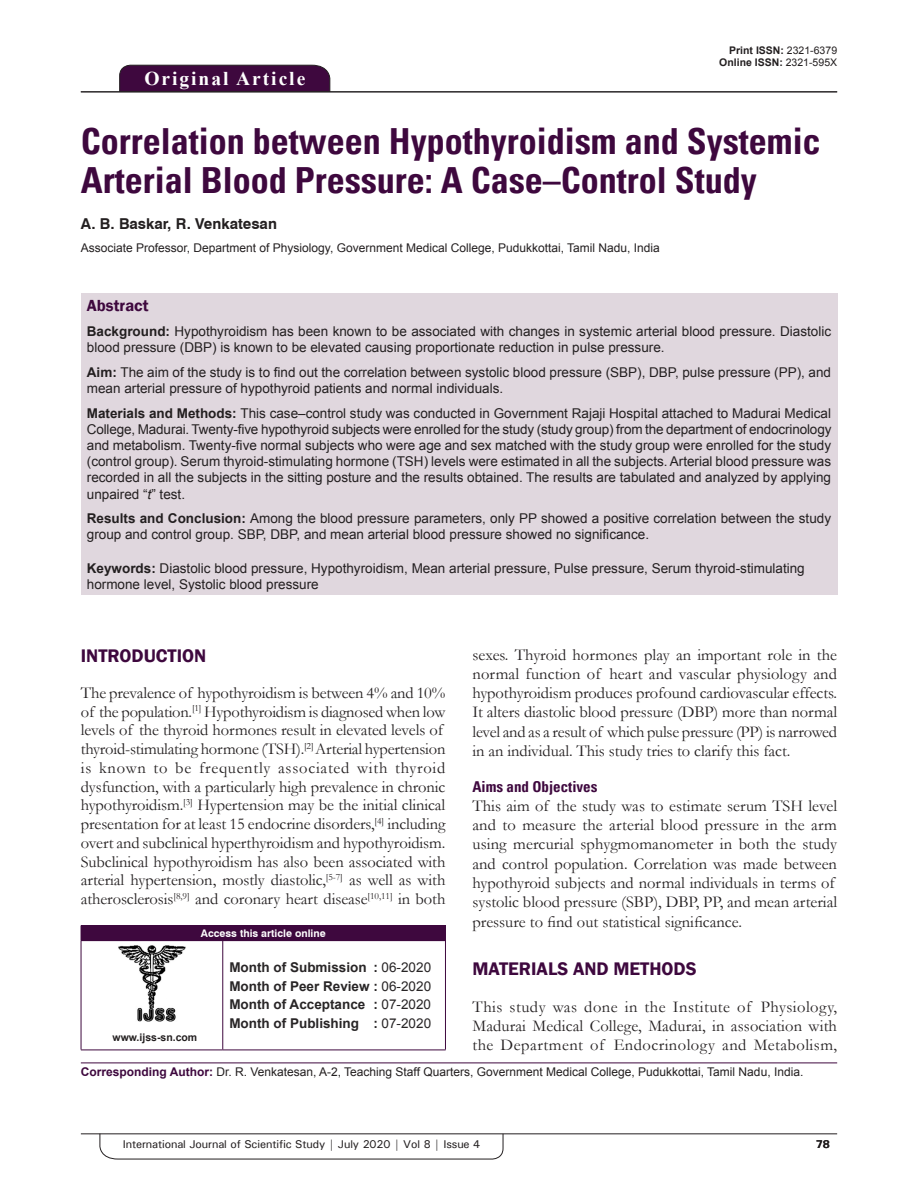
<style>
.page{position:relative;width:918px;height:1188px;background:#fff}
.page>*{position:absolute;margin:0;border:0;box-sizing:border-box;transform-origin:0 0}
.AT{font:700 condensed 36px/39px "Univers";color:#3e083e}
.AH{font:700 19.5px "Times New Roman";letter-spacing:.1em;color:#fff}
.t1{font:600 18.75px "Franklin Gothic";color:#3e083e}
.TX{font:16.5px/19.2px "Garamond";letter-spacing:-.005em;color:#231f20;text-align:justify}
.ABSH{font:600 16.5px "Franklin Gothic";color:#3e083e}
.AU{font:700 15px "Swiss 721 BT";color:#231f20}
.t2{font:700 condensed 15px "Univers";color:#3e083e}
.ABS{font:13.5px/16.2px "Arial";color:#231f20}
.KWD{font:13.5px/16.2px "Arial";color:#231f20}
.HIS{font:700 13.5px/18.8px "Arial";color:#282526;text-align:justify}
.ADD{font:12px "Arial";color:#231f20}
.AFF{font:12px "Arial";color:#231f20}
.RF{font:500 11.25px "Univers";letter-spacing:-.01em;color:#231f20}
.t3{font:700 11.25px "Univers";color:#231f20}
.DOI{font:700 10.5px "Arial";color:#231f20}
.AAO{font:700 10.5px "Swiss 721 BT";color:#fff}
.Web{font:700 10.5px "Arial";color:#231f20}
.s1{font-weight:400}
.s2{font-weight:700}
.s3{font-style:italic}
.s4{font-weight:700;color:#3e083e}
</style>
<div class="page">
<hr style="left:81px;top:1134px;width:756px;height:1px;background:#231f20">
<svg style="left:100px;top:1133px;width:403px;height:26px"></svg>
<div style="left:119px;top:65px;width:211px;height:26px;background:#3e083e"></div>
<hr style="left:81px;top:91px;width:756px;height:1px;background:#231f20">
<div style="left:81px;top:293px;width:756px;height:302px;background:#e0d7de"></div>
<div style="left:81px;top:925px;width:364px;height:16px;background:#3e083e"></div>
<svg style="left:445px;top:925px;width:1px;height:15px"></svg>
<hr style="left:81px;top:941px;width:1px;height:109px;background:#3e083e">
<hr style="left:223px;top:940px;width:223px;height:1px;background:#3e083e">
<hr style="left:223px;top:941px;width:1px;height:109px;background:#3e083e">
<hr style="left:445px;top:941px;width:1px;height:109px;background:#3e083e">
<hr style="left:223px;top:1050px;width:223px;height:1px;background:#3e083e">
<hr style="left:81px;top:1050px;width:142px;height:1px;background:#3e083e">
<img style="left:118px;top:945px;width:68px;height:76px">
<hr style="left:81px;top:1063px;width:756px;height:1px;background:#3e083e">
<p class="AH" style="left:144px;top:64px;width:162px">Original Article</p>
<p class="DOI" style="left:729px;top:43px;width:109px">Print ISSN: <span class="s1">2321-6379</span></p>
<p class="DOI" style="left:719px;top:56px;width:119px">Online ISSN: <span class="s1">2321-595X</span></p>
<p class="AT" style="left:81px;top:122px;width:741px">Correlation between Hypothyroidism and Systemic<br>Arterial Blood Pressure: A Case–Control Study</p>
<p class="AU" style="left:81px;top:213px;width:198px">A. B. Baskar, R. Venkatesan</p>
<p class="AFF" style="left:81px;top:240px;width:581px">Associate Professor, Department of Physiology, Government Medical College, Pudukkottai, Tamil Nadu, India</p>
<p class="ABSH" style="left:87px;top:295px;width:63px">Abstract</p>
<p class="ABS" style="left:87px;top:323px;width:746px"><span class="s2">Background:</span> Hypothyroidism has been known to be associated with changes in systemic arterial blood pressure. Diastolic blood pressure (DBP) is known to be elevated causing proportionate reduction in pulse pressure.</p>
<p class="ABS" style="left:87px;top:364px;width:746px"><span class="s2">Aim:</span> The aim of the study is to find out the correlation between systolic blood pressure (SBP), DBP, pulse pressure (PP), and mean arterial pressure of hypothyroid patients and normal individuals.</p>
<p class="ABS" style="left:87px;top:405px;width:746px;text-align:justify"><span class="s2">Materials and Methods:</span> This case–control study was conducted in Government Rajaji Hospital attached to Madurai Medical College, Madurai. Twenty-five hypothyroid subjects were enrolled for the study (study group) from the department of endocrinology and metabolism. Twenty-five normal subjects who were age and sex matched with the study group were enrolled for the study (control group). Serum thyroid-stimulating hormone (TSH) levels were estimated in all the subjects. Arterial blood pressure was recorded in all the subjects in the sitting posture and the results obtained. The results are tabulated and analyzed by applying unpaired “<span class="s3">t</span>” test.</p>
<p class="ABS" style="left:87px;top:511px;width:746px"><span class="s2">Results and Conclusion:</span> Among the blood pressure parameters, only PP showed a positive correlation between the study group and control group. SBP, DBP, and mean arterial blood pressure showed no significance.</p>
<p class="KWD" style="left:87px;top:560px;width:719px"><span class="s2">Keywords:</span> Diastolic blood pressure, Hypothyroidism, Mean arterial pressure, Pulse pressure, Serum thyroid-stimulating hormone level, Systolic blood pressure</p>
<p class="TX" style="left:472px;top:644px;width:366px">sexes. Thyroid hormones play an important role in the normal function of heart and vascular physiology and hypothyroidism produces profound cardiovascular effects.<br>It alters diastolic blood pressure (DBP) more than normal level and as a result of which pulse pressure (PP) is narrowed in an individual. This study tries to clarify this fact.</p>
<h2 class="t2" style="left:472px;top:777px;width:126px">Aims and Objectives</h2>
<p class="TX" style="left:472px;top:796px;width:366px;text-align:left">This aim of the study was to estimate serum TSH level and to measure the arterial blood pressure in the arm using mercurial sphygmomanometer in both the study and control population. Correlation was made between hypothyroid subjects and normal individuals in terms of systolic blood pressure (SBP), DBP, PP, and mean arterial pressure to find out statistical significance.</p>
<h1 class="t1" style="left:472px;top:957px;width:226px">MATERIALS AND METHODS</h1>
<p class="TX" style="left:472px;top:997px;width:366px">This study was done in the Institute of Physiology, Madurai Medical College, Madurai, in association with the Department of Endocrinology and Metabolism,</p>
<h1 class="t1" style="left:81px;top:644px;width:127px">INTRODUCTION</h1>
<p class="TX" style="left:81px;top:683px;width:366px;line-height:18.8px;text-align:left">The prevalence of hypothyroidism is between 4% and 10% of the population.<sup>[1]</sup> Hypothyroidism is diagnosed when low levels of the thyroid hormones result in elevated levels of thyroid-stimulating hormone (TSH).<sup>[2]</sup> Arterial hypertension is known to be frequently associated with thyroid dysfunction, with a particularly high prevalence in chronic hypothyroidism.<sup>[3]</sup> Hypertension may be the initial clinical presentation for at least 15 endocrine disorders,<sup>[4]</sup> including overt and subclinical hyperthyroidism and hypothyroidism.<br>Subclinical hypothyroidism has also been associated with arterial hypertension, mostly diastolic,<sup>[5-7]</sup> as well as with atherosclerosis<sup>[8,9]</sup> and coronary heart disease<sup>[10,11]</sup> in both</p>
<p class="AAO" style="left:201px;top:926px;width:126px">Access this article online</p>
<p class="HIS" style="left:229px;top:958px;width:203px">Month of Submission : <span class="s1">06-2020<br></span>Month of Peer Review : <span class="s1">06-2020<br></span>Month of Acceptance : <span class="s1">07-2020<br></span>Month of Publishing : <span class="s1">07-2020</span></p>
<p class="ADD" style="left:81px;top:1064px;width:724px"><span class="s4">Corresponding Author:</span> Dr. R. Venkatesan, A-2, Teaching Staff Quarters, Government Medical College, Pudukkottai, Tamil Nadu, India.</p>
<p class="Web" style="left:113px;top:1031px;width:86px">www.ijss-sn.com</p>
<p class="RF" style="left:123px;top:1137px;width:359px">International Journal of Scientific Study | July 2020 | Vol 8 | Issue 4</p>
<p class="t3" style="left:816px;top:1137px;width:16px">78</p>
</div>
